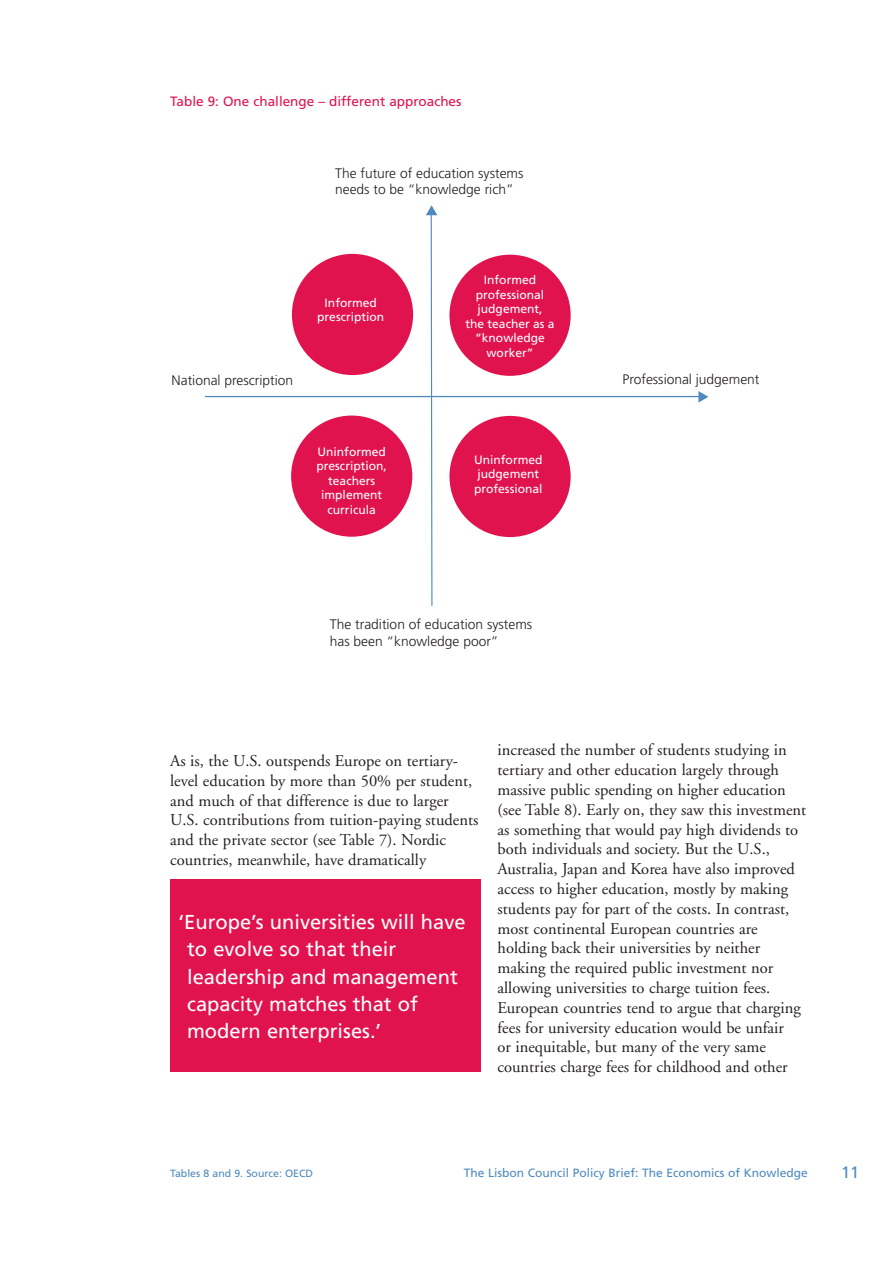
<style>
.page{position:relative;width:893px;height:1263px;background:#fff}
.page>*{position:absolute;margin:0;border:0;box-sizing:border-box;transform-origin:0 0}
.t1{font:20.1px/27px "Frutiger";color:#fff}
.t2{font:16.5px/19.8px "Adobe Garamond";color:#231f20}
.t3{font:16.5px "Frutiger";color:#4e8abe}
.t4{font:300 13.8px/16.5px "Frutiger";color:#231f20}
.t5{font:13.5px "Frutiger";color:#e1134f}
.t6{font:12.15px/14.5px "Frutiger";color:#fff;text-align:center}
.t7{font:12px "Frutiger";color:#4e8abe}
.t8{font:10.5px "Frutiger";color:#4e8abe}
</style>
<div class="page">
<div style="left:292px;top:254px;width:121px;height:121px;background:#e1134f;border-radius:50%"></div>
<div style="left:449px;top:255px;width:122px;height:121px;background:#e1134f;border-radius:50%"></div>
<div style="left:291px;top:415px;width:121px;height:122px;background:#e1134f;border-radius:50%"></div>
<div style="left:449px;top:416px;width:122px;height:121px;background:#e1134f;border-radius:50%"></div>
<hr style="left:205px;top:396px;width:498px;height:1px;background:#4e8abe">
<svg style="left:426px;top:205px;width:11px;height:401px"></svg>
<svg style="left:698px;top:391px;width:10px;height:12px"></svg>
<div style="left:170px;top:879px;width:311px;height:192px;background:#e1134f"></div>
<p class="t5" style="left:170px;top:96px;width:293px">Table 9: One challenge – different approaches</p>
<p class="t4" style="left:335px;top:166px;width:190px">The future of education systems needs to be “knowledge rich”</p>
<p class="t4" style="left:172px;top:373px;width:123px">National prescription</p>
<p class="t6" style="left:317px;top:296px;width:69px">Informed prescription</p>
<p class="t6" style="left:465px;top:274px;width:91px">Informed professional judgement,<br>the teacher as a “knowledge worker”</p>
<p class="t6" style="left:316px;top:445px;width:72px">Uninformed prescription, teachers implement curricula</p>
<p class="t6" style="left:474px;top:453px;width:70px;text-align:left">Uninformed judgement professional</p>
<p class="t4" style="left:622px;top:372px;width:139px">Professional judgement</p>
<p class="t4" style="left:330px;top:617px;width:204px">The tradition of education systems has been “knowledge poor”</p>
<p class="t2" style="left:170px;top:752px;width:310px">As is, the U.S. outspends Europe on tertiary&shy;level education by more than 50% per student, and much of that difference is due to larger U.S. contributions from tuition-paying students and the private sector (see Table 7). Nordic countries, meanwhile, have dramatically</p>
<p class="t1" style="left:187px;top:910px;width:280px;text-indent:-8px">‘Europe’s universities will have to evolve so that their leadership and management capacity matches that of modern enterprises.’</p>
<p class="t2" style="left:497px;top:742px;width:310px">increased the number of students studying in tertiary and other education largely through massive public spending on higher education (see Table 8). Early on, they saw this investment as something that would pay high dividends to both individuals and society. But the U.S., Australia, Japan and Korea have also improved access to higher education, mostly by making students pay for part of the costs. In contrast, most continental European countries are holding back their universities by neither making the required public investment nor allowing universities to charge tuition fees.<br>European countries tend to argue that charging fees for university education would be unfair<br>or inequitable, but many of the very same countries charge fees for childhood and other</p>
<p class="t8" style="left:170px;top:1169px;width:145px">Tables 8 and 9. Source: OECD</p>
<p class="t7" style="left:464px;top:1167px;width:345px">The Lisbon Council Policy Brief: The Economics of Knowledge</p>
<p class="t3" style="left:841px;top:1165px;width:20px">11</p>
</div>
